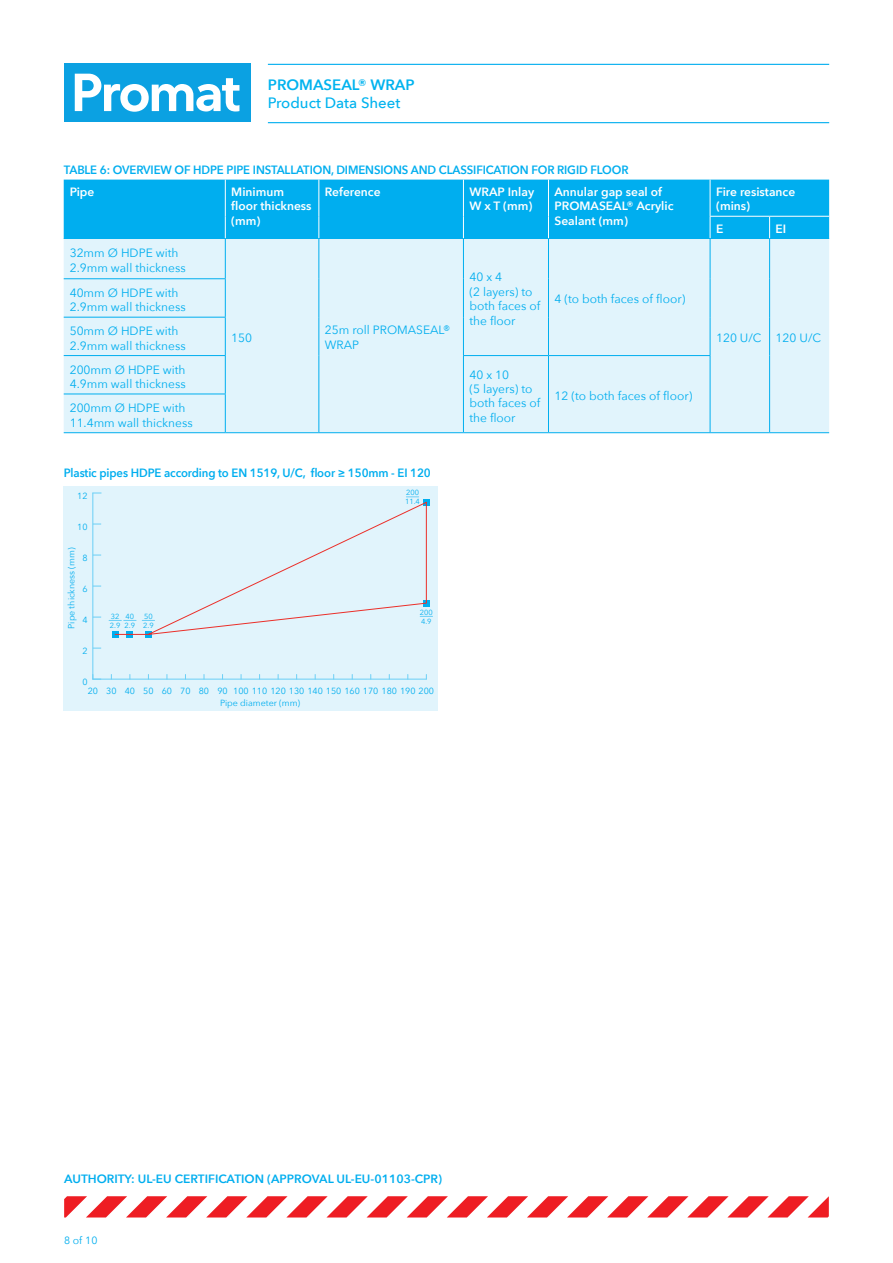
<style>
.page{position:relative;width:893px;height:1263px;background:#fff}
.page>*{position:absolute;margin:0;border:0;box-sizing:border-box;transform-origin:0 0}
.t1{font:500 15px "Avenir Next";color:#00b3ef}
.t2{font:600 15px "Avenir Next";color:#00b3ef}
.t3{font:12px/14.4px "Avenir Next";color:#00aeef}
.t4{font:600 12px "Avenir Next";letter-spacing:-.01em;color:#00aeef;scale:.95 1}
.t5{font:600 12px/14.4px "Avenir Next";color:#fff}
.t6{font:600 12px "Avenir Next";letter-spacing:-.01em;color:#00aeef}
.t7{font:10.5px "Avenir Next";color:#00aeef}
.t8{font:8.85px "Avenir Next";color:#00aeef}
.t9{font:7.35px/8.9px "Avenir Next";color:#00aeef}
</style>
<div class="page">
<div style="left:64px;top:64px;width:186px;height:58px;background:#0ba1e2"></div>
<svg style="left:75px;top:74px;width:164px;height:38px"></svg>
<hr style="left:268px;top:122px;width:561px;height:1px;background:#00aeef">
<hr style="left:268px;top:64px;width:561px;height:1px;background:#00aeef">
<svg style="left:64px;top:1196px;width:765px;height:21px"></svg>
<div style="left:64px;top:239px;width:765px;height:193px;background:#e1f4fc"></div>
<div style="left:64px;top:180px;width:765px;height:58px;background:#00aeef"></div>
<hr style="left:64px;top:238px;width:161px;height:1px;background:#00aeef">
<hr style="left:225px;top:238px;width:94px;height:1px;background:#00aeef">
<hr style="left:225px;top:239px;width:1px;height:39px;background:#00aeef">
<hr style="left:319px;top:238px;width:144px;height:1px;background:#00aeef">
<hr style="left:318px;top:239px;width:1px;height:40px;background:#00aeef">
<hr style="left:318px;top:279px;width:1px;height:38px;background:#00aeef">
<hr style="left:318px;top:317px;width:1px;height:39px;background:#00aeef">
<hr style="left:318px;top:356px;width:1px;height:38px;background:#00aeef">
<hr style="left:318px;top:394px;width:1px;height:38px;background:#00aeef">
<hr style="left:463px;top:238px;width:85px;height:1px;background:#00aeef">
<hr style="left:463px;top:239px;width:1px;height:40px;background:#00aeef">
<hr style="left:463px;top:279px;width:1px;height:38px;background:#00aeef">
<hr style="left:463px;top:317px;width:1px;height:38px;background:#00aeef">
<hr style="left:548px;top:238px;width:162px;height:1px;background:#00aeef">
<hr style="left:548px;top:239px;width:1px;height:40px;background:#00aeef">
<hr style="left:548px;top:279px;width:1px;height:38px;background:#00aeef">
<hr style="left:548px;top:317px;width:1px;height:38px;background:#00aeef">
<hr style="left:710px;top:238px;width:60px;height:1px;background:#00aeef">
<hr style="left:710px;top:239px;width:1px;height:40px;background:#00aeef">
<hr style="left:710px;top:279px;width:1px;height:38px;background:#00aeef">
<hr style="left:710px;top:317px;width:1px;height:38px;background:#00aeef">
<hr style="left:770px;top:238px;width:59px;height:1px;background:#00aeef">
<hr style="left:769px;top:239px;width:1px;height:40px;background:#00aeef">
<hr style="left:769px;top:279px;width:1px;height:38px;background:#00aeef">
<hr style="left:769px;top:317px;width:1px;height:39px;background:#00aeef">
<hr style="left:769px;top:356px;width:1px;height:38px;background:#00aeef">
<hr style="left:769px;top:394px;width:1px;height:38px;background:#00aeef">
<hr style="left:64px;top:278px;width:162px;height:1px;background:#00aeef">
<hr style="left:225px;top:279px;width:1px;height:38px;background:#00aeef">
<hr style="left:64px;top:317px;width:162px;height:1px;background:#00aeef">
<hr style="left:225px;top:318px;width:1px;height:37px;background:#00aeef">
<hr style="left:64px;top:355px;width:162px;height:1px;background:#00aeef">
<hr style="left:225px;top:356px;width:1px;height:38px;background:#00aeef">
<hr style="left:463px;top:355px;width:85px;height:1px;background:#00aeef">
<hr style="left:463px;top:356px;width:1px;height:38px;background:#00aeef">
<hr style="left:463px;top:394px;width:1px;height:38px;background:#00aeef">
<hr style="left:548px;top:355px;width:162px;height:1px;background:#00aeef">
<hr style="left:548px;top:356px;width:1px;height:38px;background:#00aeef">
<hr style="left:548px;top:394px;width:1px;height:38px;background:#00aeef">
<hr style="left:710px;top:356px;width:1px;height:38px;background:#00aeef">
<hr style="left:710px;top:394px;width:1px;height:38px;background:#00aeef">
<hr style="left:64px;top:394px;width:162px;height:1px;background:#00aeef">
<hr style="left:225px;top:394px;width:1px;height:38px;background:#00aeef">
<hr style="left:225px;top:432px;width:94px;height:1px;background:#00aeef">
<hr style="left:319px;top:432px;width:144px;height:1px;background:#00aeef">
<hr style="left:710px;top:432px;width:60px;height:1px;background:#00aeef">
<hr style="left:770px;top:432px;width:59px;height:1px;background:#00aeef">
<hr style="left:463px;top:432px;width:85px;height:1px;background:#00aeef">
<hr style="left:548px;top:432px;width:162px;height:1px;background:#00aeef">
<hr style="left:64px;top:432px;width:161px;height:1px;background:#00aeef">
<div style="left:64px;top:486px;width:374px;height:225px;background:#e1f4fc"></div>
<hr style="left:93px;top:679px;width:333px;height:1px;background:#6bcff6">
<hr style="left:92px;top:493px;width:1px;height:186px;background:#6bcff6">
<svg style="left:92px;top:674px;width:9px;height:6px"></svg>
<svg style="left:109px;top:497px;width:323px;height:140px"></svg>
<p class="t2" style="left:268px;top:72px;width:148px">PROMASEAL® WRAP</p>
<p class="t1" style="left:268px;top:90px;width:134px">Product Data Sheet</p>
<p class="t4" style="left:64px;top:159px;width:596px">TABLE 6: OVERVIEW OF HDPE PIPE INSTALLATION, DIMENSIONS AND CLASSIFICATION FOR RIGID FLOOR</p>
<p class="t5" style="left:70px;top:184px;width:26px">Pipe</p>
<p class="t5" style="left:231px;top:184px;width:82px">Minimum floor thickness (mm)</p>
<p class="t5" style="left:325px;top:184px;width:57px">Reference</p>
<p class="t5" style="left:469px;top:184px;width:66px">WRAP Inlay<br>W x T (mm)</p>
<p class="t5" style="left:554px;top:184px;width:121px">Annular gap seal of<br>PROMASEAL® Acrylic<br>Sealant (mm)</p>
<p class="t5" style="left:716px;top:184px;width:81px">Fire resistance (mins)</p>
<p class="t5" style="left:716px;top:221px;width:9px">E</p>
<p class="t5" style="left:776px;top:221px;width:12px">EI</p>
<p class="t3" style="left:70px;top:246px;width:118px">32mm Ø HDPE with<br>2.9mm wall thickness</p>
<p class="t3" style="left:469px;top:270px;width:72px">40 x 4<br>(2 layers) to both faces of the floor</p>
<p class="t3" style="left:70px;top:285px;width:118px">40mm Ø HDPE with<br>2.9mm wall thickness</p>
<p class="t3" style="left:70px;top:323px;width:118px">50mm Ø HDPE with<br>2.9mm wall thickness</p>
<p class="t3" style="left:70px;top:362px;width:118px">200mm Ø HDPE with<br>4.9mm wall thickness</p>
<p class="t3" style="left:469px;top:367px;width:72px">40 x 10<br>(5 layers) to both faces of the floor</p>
<p class="t3" style="left:554px;top:291px;width:132px">4 (to both faces of floor)</p>
<p class="t3" style="left:231px;top:330px;width:22px">150</p>
<p class="t3" style="left:325px;top:322px;width:127px">25m roll PROMASEAL®<br>WRAP</p>
<p class="t3" style="left:716px;top:330px;width:107px">120 U/C 120 U/C</p>
<p class="t3" style="left:554px;top:388px;width:139px">12 (to both faces of floor)</p>
<p class="t3" style="left:70px;top:400px;width:125px">200mm Ø HDPE with<br>11.4mm wall thickness</p>
<p class="t4" style="left:64px;top:462px;width:388px">Plastic pipes HDPE according to EN 1519, U/C, floor ≥ 150mm - EI 120</p>
<p class="t8" style="left:77px;top:488px;width:12px">12</p>
<p class="t8" style="left:77px;top:519px;width:12px">10</p>
<p class="t8" style="left:64px;top:629px;width:82px;rotate:-90deg">Pipe thickness (mm)</p>
<p class="t8" style="left:82px;top:550px;width:7px">8</p>
<p class="t8" style="left:82px;top:581px;width:7px">6</p>
<p class="t8" style="left:82px;top:612px;width:7px">4</p>
<p class="t8" style="left:82px;top:643px;width:7px">2</p>
<p class="t8" style="left:82px;top:674px;width:7px">0</p>
<p class="t9" style="left:110px;top:611px;width:12px">32<br>2.9</p>
<p class="t9" style="left:125px;top:611px;width:12px">40<br>2.9</p>
<p class="t9" style="left:143px;top:611px;width:12px">50<br>2.9</p>
<p class="t9" style="left:405px;top:488px;width:16px">200<br>11.4</p>
<p class="t9" style="left:420px;top:607px;width:14px">200<br>4.9</p>
<p class="t8" style="left:88px;top:683px;width:348px">20 30 40 50 60 70 80 90 100 110 120 130 140 150 160 170 180 190 200</p>
<p class="t8" style="left:220px;top:696px;width:82px">Pipe diameter (mm)</p>
<p class="t6" style="left:64px;top:1168px;width:379px">AUTHORITY: UL-EU CERTIFICATION (APPROVAL UL-EU-01103-CPR)</p>
<p class="t7" style="left:64px;top:1231px;width:35px">8 of 10</p>
</div>
